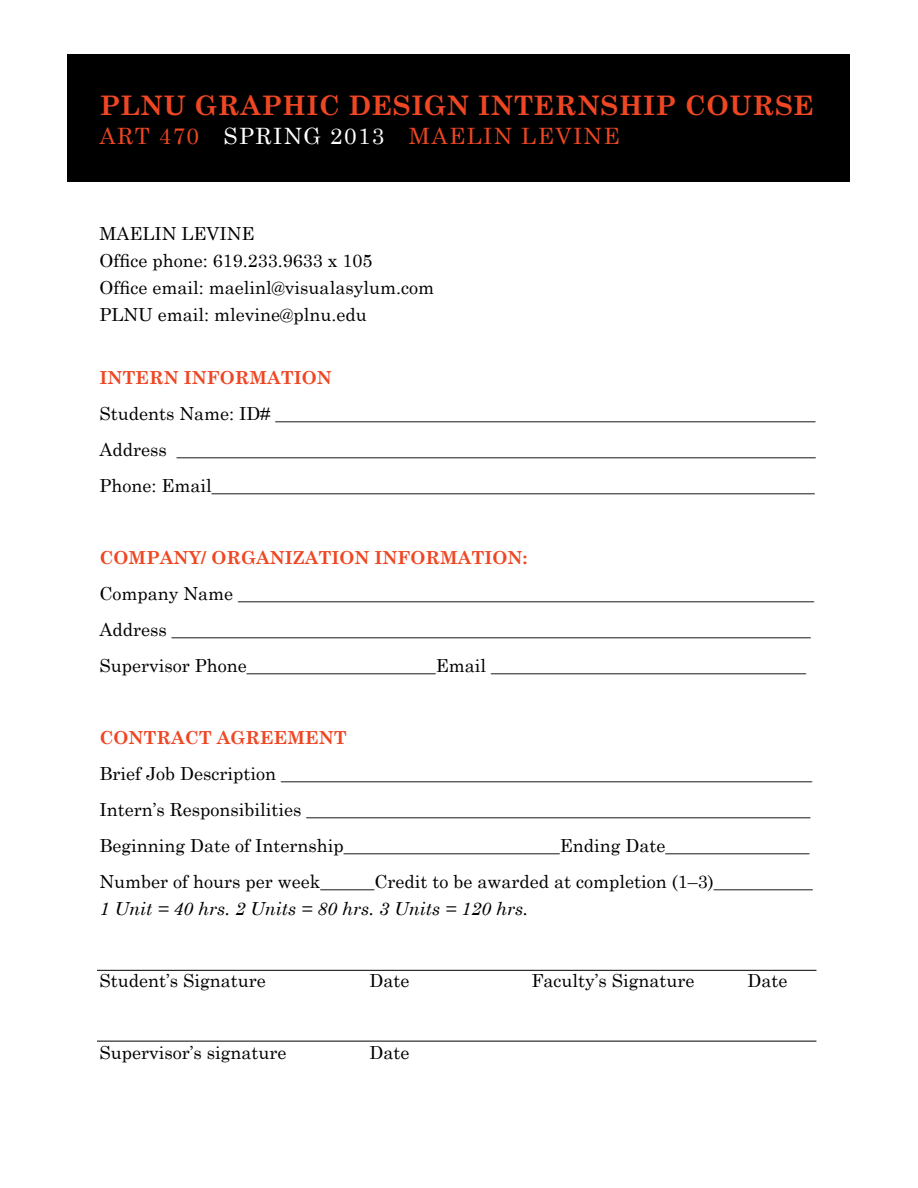
<style>
.page{position:relative;width:918px;height:1188px;background:#fff}
.page>*{position:absolute;margin:0;border:0;box-sizing:border-box;transform-origin:0 0}
.t1{font:700 27px "Century Schoolbook";letter-spacing:.02em;color:#ef4623}
.t2{font:22.5px "Century Schoolbook";letter-spacing:.065em;color:#ef4623}
.t3{font:18px/36px "Century Schoolbook";color:#000}
.t4{font:700 18px "Century Schoolbook";color:#ef4623}
.t5{font:italic 18px "Century Schoolbook";color:#000}
.s1{color:#fff}
</style>
<div class="page">
<div style="left:68px;top:54px;width:782px;height:127px;background:#000"></div>
<hr style="left:97px;top:970px;width:719px;height:1px;background:#000">
<hr style="left:97px;top:1041px;width:719px;height:1px;background:#000">
<h1 class="t1" style="left:99px;top:89px;width:716px">PLNU GRAPHIC DESIGN INTERNSHIP COURSE</h1>
<p class="t2" style="left:99px;top:121px;width:473px">ART 470 <span class="s1">SPRING 2013</span> Maelin levin</p>
<p class="t2" style="left:603px;top:121px;width:18px">e</p>
<p class="t3" style="left:99px;top:215px;width:15px">MAEL</p>
<p class="t3" style="left:99px;top:220px;width:336px;line-height:27px;text-indent:55px">IN LEVINE<br>Office phone: 619.233.9633 x 105<br>Office email: maelinl@visualasylum.com<br>PLNU email: mlevine@plnu.edu</p>
<p class="t4" style="left:99px;top:367px;width:234px">INTERN INFORMATION</p>
<p class="t3" style="left:99px;top:395px;width:718px;text-align:justify">Students Name: ID# ____________________________________________________________ Address _______________________________________________________________________ Phone: Email___________________________________________________________________</p>
<p class="t4" style="left:99px;top:547px;width:430px">COMPANY/ ORGANIZATION INFORMATION:</p>
<p class="t3" style="left:99px;top:575px;width:716px">Company Name ________________________________________________________________<br>Address _______________________________________________________________________<br>Supervisor Phone_____________________Email ___________________________________</p>
<p class="t4" style="left:99px;top:727px;width:249px">CONTRACT AGREEMENT</p>
<p class="t3" style="left:99px;top:755px;width:715px">Brief Job Description ___________________________________________________________ Intern’s Responsibilities ________________________________________________________ Beginning Date of Internship________________________Ending Date________________ Number of hours per week______Credit to be awarded at completion (1–3)___________</p>
<p class="t5" style="left:99px;top:898px;width:430px">1 Unit = 40 hrs. 2 Units = 80 hrs. 3 Units = 120 hrs.</p>
<p class="t3" style="left:99px;top:962px;width:168px">Student’s Signature</p>
<p class="t3" style="left:369px;top:962px;width:42px">Date</p>
<p class="t3" style="left:531px;top:962px;width:165px">Faculty’s Signature</p>
<p class="t3" style="left:747px;top:962px;width:42px">Date</p>
<p class="t3" style="left:99px;top:1034px;width:189px">Supervisor’s signature</p>
<p class="t3" style="left:369px;top:1034px;width:42px">Date</p>
</div>
